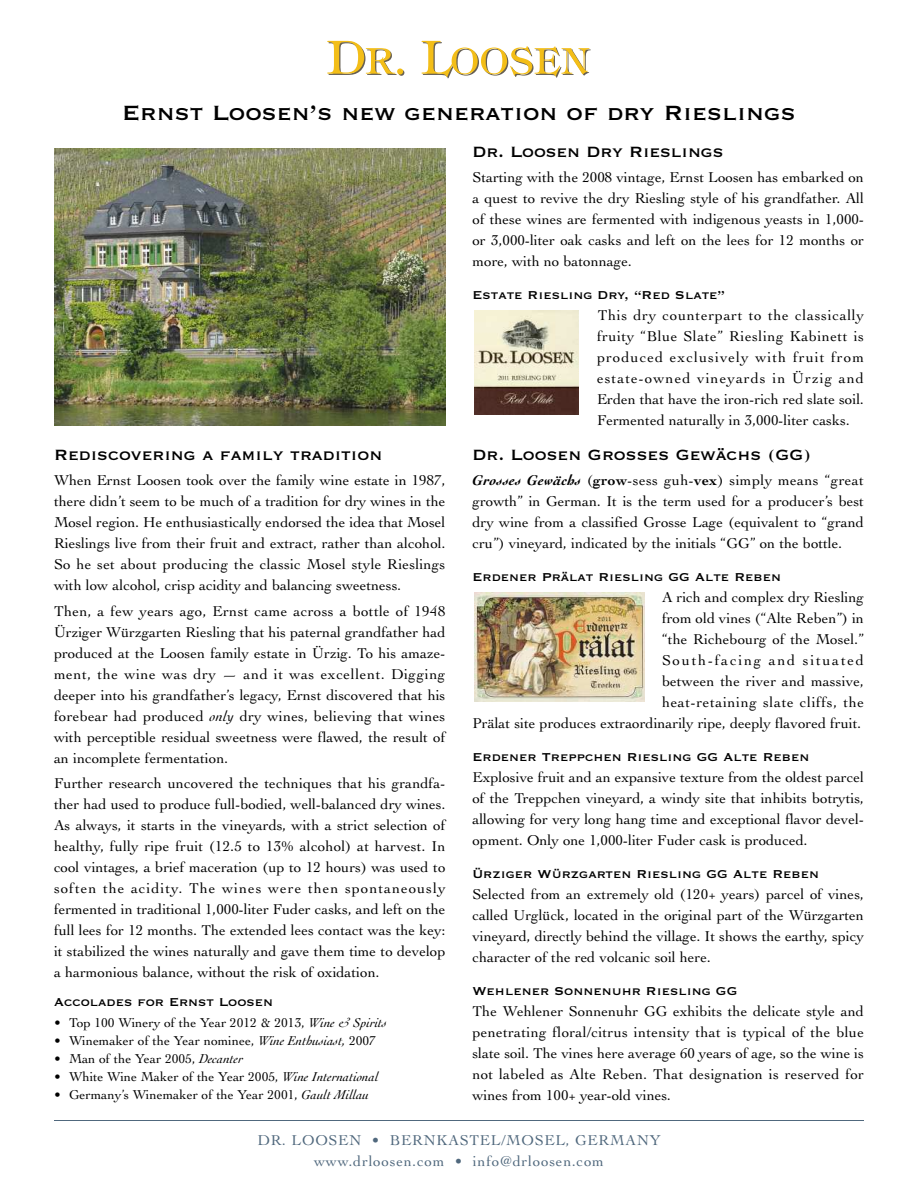
<style>
.page{position:relative;width:918px;height:1188px;background:#fff}
.page>*{position:absolute;margin:0;border:0;box-sizing:border-box;transform-origin:0 0}
.t1{font:27px "Copperplate Thirty One BC";color:#000}
.t2{font:19.5px "Copperplate Thirty One BC";color:#000}
.t3{font:15px/21px "Cochin";color:#000;text-align:justify}
.t4{font:15px "Copperplate Thirty One BC";color:#000}
.t5{font:15px/21px "Cochin";letter-spacing:.05em;color:#50687d;text-align:center}
.t6{font:13.5px "Cochin";color:#000}
.s1{font-style:italic}
.s2{font-weight:700;font-style:italic}
.s3{font-weight:700}
</style>
<div class="page">
<img style="left:474px;top:311px;width:104px;height:104px">
<img style="left:474px;top:593px;width:170px;height:108px">
<hr style="left:54px;top:1120px;width:810px;height:1px;background:#50687d">
<img style="left:54px;top:148px;width:391px;height:277px">
<svg style="left:327px;top:41px;width:77px;height:35px"></svg>
<div style="left:397px;top:68px;width:6px;height:7px;background:#f3be18;border-radius:50%"></div>
<svg style="left:422px;top:41px;width:169px;height:37px"></svg>
<h1 class="t1" style="left:122px;top:95px;width:675px">Ernst Loosen’s new generation of dry Rieslings</h1>
<h2 class="t2" style="left:54px;top:442px;width:330px">Rediscovering a family tradition</h2>
<p class="t3" style="left:54px;top:469px;width:393px">When Ernst Loosen took over the family wine estate in 1987, there didn’t seem to be much of a tradition for dry wines in the Mosel region. He enthusiastically endorsed the idea that Mosel Rieslings live from their fruit and extract, rather than alcohol.<br>So he set about producing the classic Mosel style Rieslings with low alcohol, crisp acidity and balancing sweetness.</p>
<p class="t3" style="left:54px;top:600px;width:393px">Then, a few years ago, Ernst came across a bottle of 1948<br>Ürziger Würzgarten Riesling that his paternal grandfather had produced at the Loosen family estate in Ürzig. To his amaze&shy;ment, the wine was dry — and it was excellent. Digging deeper into his grandfather’s legacy, Ernst discovered that his forebear had produced <span class="s1">only</span> dry wines, believing that wines with perceptible residual sweetness were flawed, the result of an incomplete fermentation.</p>
<p class="t3" style="left:54px;top:772px;width:393px">Further research uncovered the techniques that his grandfa&shy;ther had used to produce full-bodied, well-balanced dry wines.<br>As always, it starts in the vineyards, with a strict selection of healthy, fully ripe fruit (12.5 to 13% alcohol) at harvest. In cool vintages, a brief maceration (up to 12 hours) was used to soften the acidity. The wines were then spontaneously fermented in traditional 1,000-liter Fuder casks, and left on the full lees for 12 months. The extended lees contact was the key: it stabilized the wines naturally and gave them time to develop a harmonious balance, without the risk of oxidation.</p>
<p class="t4" style="left:54px;top:992px;width:221px">Accolades for Ernst Loosen</p>
<p class="t6" style="left:54px;top:1013px;width:335px">• Top 100 Winery of the Year 2012 &amp; 2013, <span class="s1">Wine &amp; Spirits</span></p>
<p class="t6" style="left:54px;top:1031px;width:324px">• Winemaker of the Year nominee, <span class="s1">Wine Enthusiast,</span> 2007</p>
<p class="t6" style="left:54px;top:1049px;width:191px">• Man of the Year 2005, <span class="s1">Decanter</span></p>
<p class="t6" style="left:54px;top:1067px;width:326px">• White Wine Maker of the Year 2005, <span class="s1">Wine International</span></p>
<p class="t6" style="left:54px;top:1085px;width:317px">• Germany’s Winemaker of the Year 2001, <span class="s1">Gault Millau</span></p>
<h2 class="t2" style="left:472px;top:138px;width:253px">Dr. Loosen Dry Rieslings</h2>
<p class="t3" style="left:472px;top:166px;width:393px">Starting with the 2008 vintage, Ernst Loosen has embarked on a quest to revive the dry Riesling style of his grandfather. All of these wines are fermented with indigenous yeasts in 1,000- or 3,000-liter oak casks and left on the lees for 12 months or more, with no batonnage.</p>
<p class="t4" style="left:472px;top:285px;width:254px">Estate Riesling Dry, “Red Slate”</p>
<p class="t3" style="left:597px;top:304px;width:269px">This dry counterpart to the classically fruity “Blue Slate” Riesling Kabinett is produced exclusively with fruit from estate-owned vineyards in Ürzig and Erden that have the iron-rich red slate soil.<br>Fermented naturally in 3,000-liter casks.</p>
<h2 class="t2" style="left:472px;top:442px;width:340px">Dr. Loosen Grosses Gewächs (GG)</h2>
<p class="t3" style="left:472px;top:469px;width:393px"><span class="s2">Grosses Gewächs</span> (<span class="s3">grow</span>-sess guh-<span class="s3">vex</span>) simply means “great growth” in German. It is the term used for a producer’s best dry wine from a classified Grosse Lage (equivalent to “grand cru”) vineyard, indicated by the initials “GG” on the bottle.</p>
<p class="t4" style="left:473px;top:567px;width:310px">Erdener Prälat Riesling GG Alte Reben</p>
<p class="t3" style="left:472px;top:586px;width:393px;text-align:right">A rich and complex dry Riesling<br>from old vines (“Alte Reben”) in<br>“the Richebourg of the Mosel.”<br>South-facing and situated<br>between the river and massive,<br>heat-retaining slate cliffs, the<br>Prälat site produces extraordinarily ripe, deeply flavored fruit.</p>
<p class="t4" style="left:472px;top:747px;width:338px">Erdener Treppchen Riesling GG Alte Reben</p>
<p class="t3" style="left:472px;top:766px;width:393px">Explosive fruit and an expansive texture from the oldest parcel of the Treppchen vineyard, a windy site that inhibits botrytis, allowing for very long hang time and exceptional flavor devel&shy;opment. Only one 1,000-liter Fuder cask is produced.</p>
<p class="t4" style="left:472px;top:864px;width:348px">Ürziger Würzgarten Riesling GG Alte Reben</p>
<p class="t3" style="left:472px;top:883px;width:393px">Selected from an extremely old (120+ years) parcel of vines, called Urglück, located in the original part of the Würzgarten vineyard, directly behind the village. It shows the earthy, spicy character of the red volcanic soil here.</p>
<p class="t4" style="left:472px;top:981px;width:267px">Wehlener Sonnenuhr Riesling GG</p>
<p class="t3" style="left:472px;top:1000px;width:393px">The Wehlener Sonnenuhr GG exhibits the delicate style and penetrating floral/citrus intensity that is typical of the blue slate soil. The vines here average 60 years of age, so the wine is not labeled as Alte Reben. That designation is reserved for wines from 100+ year-old vines.</p>
<p class="t5" style="left:257px;top:1129px;width:405px">DR. LOOSEN • BERNKASTEL/MOSEL, GERMANY www.drloosen.com • info@drloosen.com</p>
</div>
